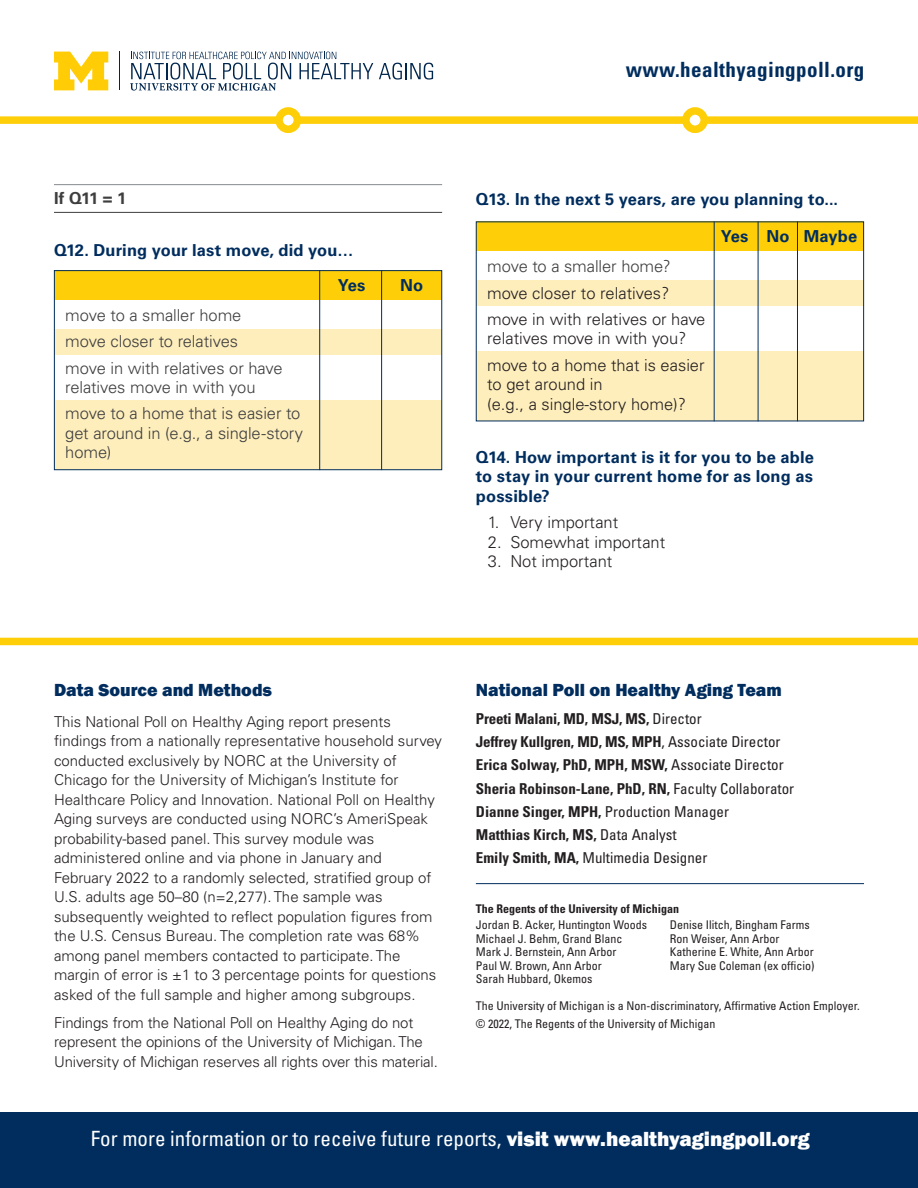
<style>
.page{position:relative;width:918px;height:1188px;background:#fff}
.page>*{position:absolute;margin:0;border:0;box-sizing:border-box;transform-origin:0 0}
.t1{font:condensed 21px "Univers LT Std";color:#fff}
.t2{font:700 condensed 21px "Univers LT Std";letter-spacing:.02em;color:#002d5e}
.t3{font:800 18px "Franklin Gothic";color:#002d5e}
.answers2{font:300 16.5px/19.5px "Univers LT Std";color:#231f20}
.body_copy{font:300 16.5px/19.5px "Univers LT Std";letter-spacing:-.005em;color:#3e3e3f}
.question{font:700 16.5px/19.5px "Univers LT Std";letter-spacing:.005em;color:#002d5e;text-align:justify}
.body_copy-2{font:700 16.5px "Univers LT Std";letter-spacing:.01em;color:#002d5e}
.ruled_heading{font:700 16.5px "Univers LT Std";color:#3e3e3f}
.t4{font:300 15px/19.5px "Univers LT Std";color:#231f20}
.t5{font:700 condensed 15px "Univers LT Std";color:#231f20}
.t6{font:condensed 15px "Univers LT Std";color:#231f20}
.t7{font:condensed 12px/13.5px "Univers LT Std";color:#231f20}
.t8{font:700 condensed 12px "Univers LT Std";color:#231f20}
.s1{font-weight:400}
.s2{font-weight:700}
.s3{font-family:"Franklin Gothic";font-weight:800;font-stretch:normal}
</style>
<div class="page">
<div style="left:0;top:116px;width:918px;height:8px;background:#fece08"></div>
<div style="left:686px;top:111px;width:18px;height:18px;background:#fff;border-radius:50%"></div>
<div style="left:682px;top:107px;width:26px;height:26px;border:8px solid #fece08;border-radius:50%"></div>
<div style="left:279px;top:111px;width:18px;height:18px;background:#fff;border-radius:50%"></div>
<div style="left:275px;top:107px;width:26px;height:26px;border:8px solid #fece08;border-radius:50%"></div>
<hr style="left:119px;top:52px;width:1px;height:38px;background:#00264d">
<svg style="left:54px;top:52px;width:54px;height:38px"></svg>
<svg style="left:130px;top:52px;width:243px;height:39px"></svg>
<svg style="left:379px;top:63px;width:54px;height:17px"></svg>
<div style="left:0;top:638px;width:918px;height:7px;background:#fece08"></div>
<div style="left:0;top:1112px;width:918px;height:76px;background:#002d5e"></div>
<hr style="left:476px;top:883px;width:388px;height:1px;background:#002d5e">
<hr style="left:54px;top:184px;width:388px;height:1px;background:#868a8e">
<hr style="left:54px;top:212px;width:388px;height:1px;background:#3e3e3f">
<div style="left:55px;top:329px;width:387px;height:26px;background:#feeebc"></div>
<div style="left:477px;top:280px;width:387px;height:26px;background:#feeebc"></div>
<div style="left:55px;top:400px;width:387px;height:70px;background:#feeebc"></div>
<div style="left:477px;top:351px;width:387px;height:70px;background:#feeebc"></div>
<div style="left:55px;top:270px;width:387px;height:30px;background:#fece08"></div>
<div style="left:477px;top:221px;width:387px;height:30px;background:#fece08"></div>
<div style="left:54px;top:270px;width:388px;height:200px;border:1px solid #002d5e"></div>
<hr style="left:319px;top:270px;width:1px;height:200px;background:#002d5e">
<hr style="left:758px;top:222px;width:1px;height:199px;background:#002d5e">
<hr style="left:714px;top:222px;width:1px;height:199px;background:#002d5e">
<hr style="left:381px;top:270px;width:1px;height:200px;background:#002d5e">
<hr style="left:797px;top:222px;width:1px;height:199px;background:#002d5e">
<p class="ruled_heading" style="left:54px;top:188px;width:74px">If Q11 = 1</p>
<p class="question" style="left:54px;top:240px;width:301px">Q12. During your last move, did you…</p>
<p class="body_copy-2" style="left:338px;top:275px;width:29px">Yes</p>
<p class="body_copy-2" style="left:400px;top:275px;width:25px">No</p>
<p class="body_copy" style="left:65px;top:306px;width:178px">move to a smaller home</p>
<p class="body_copy" style="left:65px;top:332px;width:174px">move closer to relatives</p>
<p class="body_copy" style="left:65px;top:358px;width:219px">move in with relatives or have relatives move in with you</p>
<p class="body_copy" style="left:65px;top:404px;width:240px">move to a home that is easier to get around in (e.g., a single-story home)</p>
<h1 class="t2" style="left:626px;top:57px;width:240px">www.healthyagingpoll.org</h1>
<p class="question" style="left:476px;top:190px;width:364px">Q13. In the next 5 years, are you planning to...</p>
<p class="body_copy" style="left:487px;top:257px;width:185px">move to a smaller home?</p>
<p class="answers2" style="left:487px;top:283px;width:184px">move closer to relatives?</p>
<p class="answers2" style="left:487px;top:309px;width:220px">move in with relatives or have relatives move in with you?</p>
<p class="answers2" style="left:487px;top:355px;width:219px">move to a home that is easier to get around in<br>(e.g., a single-story home)?</p>
<p class="body_copy-2" style="left:721px;top:226px;width:138px">Yes No Maybe</p>
<p class="question" style="left:476px;top:447px;width:340px">Q14. How important is it for you to be able to stay in your current home for as long as possible?</p>
<p class="answers2" style="left:488px;top:513px;width:132px">1. Very important</p>
<p class="answers2" style="left:488px;top:532px;width:179px">2. Somewhat important</p>
<p class="answers2" style="left:488px;top:552px;width:126px">3. Not important</p>
<p class="t3" style="left:54px;top:679px;width:220px">Data Source and Methods</p>
<p class="t4" style="left:54px;top:711px;width:390px">This National Poll on Healthy Aging report presents findings from a nationally representative household survey conducted exclusively by NORC at the University of Chicago for the University of Michigan’s Institute for Healthcare Policy and Innovation. National Poll on Healthy Aging surveys are conducted using NORC’s AmeriSpeak probability-based panel. This survey module was administered online and via phone in January and February 2022 to a randomly selected, stratified group of U.S. adults age 50–80 (n=2,277). The sample was subsequently weighted to reflect population figures from the U.S. Census Bureau. The completion rate was 68% among panel members contacted to participate. The margin of error is ±1 to 3 percentage points for questions asked of the full sample and higher among subgroups.</p>
<p class="t4" style="left:54px;top:1013px;width:386px">Findings from the National Poll on Healthy Aging do not represent the opinions of the University of Michigan. The<br>University of Michigan reserves all rights over this material.</p>
<p class="t3" style="left:476px;top:679px;width:307px">National Poll on Healthy Aging Team</p>
<p class="t5" style="left:476px;top:709px;width:227px">Preeti Malani, MD, MSJ, MS, <span class="s1">Director</span></p>
<p class="t5" style="left:476px;top:732px;width:306px">Jeffrey Kullgren, MD, MS, MPH<span class="s1">, Associate Director</span></p>
<p class="t5" style="left:476px;top:756px;width:309px">Erica Solway, PhD, MPH, MSW, <span class="s1">Associate Director</span></p>
<p class="t5" style="left:476px;top:779px;width:320px">Sheria Robinson-Lane, PhD, RN, <span class="s1">Faculty Collaborator</span></p>
<p class="t5" style="left:476px;top:802px;width:255px">Dianne Singer, MPH, <span class="s1">Production Manager</span></p>
<p class="t5" style="left:476px;top:825px;width:202px">Matthias Kirch, MS, <span class="s1">Data Analyst</span></p>
<p class="t6" style="left:476px;top:848px;width:233px"><span class="s2">Emily Smith, MA,</span> Multimedia Designer</p>
<p class="t8" style="left:476px;top:901px;width:205px">The Regents of the University of Michigan</p>
<p class="t7" style="left:476px;top:918px;width:173px">Jordan B. Acker, Huntington Woods<br>Michael J. Behm, Grand Blanc<br>Mark J. Bernstein, Ann Arbor<br>Paul W. Brown, Ann Arbor<br>Sarah Hubbard, Okemos</p>
<p class="t7" style="left:476px;top:997px;width:385px;line-height:17.9px">The University of Michigan is a Non-discriminatory, Affirmative Action Employer. © 2022, The Regents of the University of Michigan</p>
<p class="t7" style="left:670px;top:918px;width:141px">Denise Ilitch, Bingham Farms</p>
<p class="t7" style="left:670px;top:932px;width:111px">Ron Weiser, Ann Arbor</p>
<p class="t7" style="left:670px;top:945px;width:145px">Katherine E. White, Ann Arbor</p>
<p class="t7" style="left:670px;top:959px;width:146px">Mary Sue Coleman (ex officio)</p>
<p class="t1" style="left:91px;top:1125px;width:720px">For more information or to receive future reports, <span class="s3">visit www.healthyagingpoll.org</span></p>
</div>
